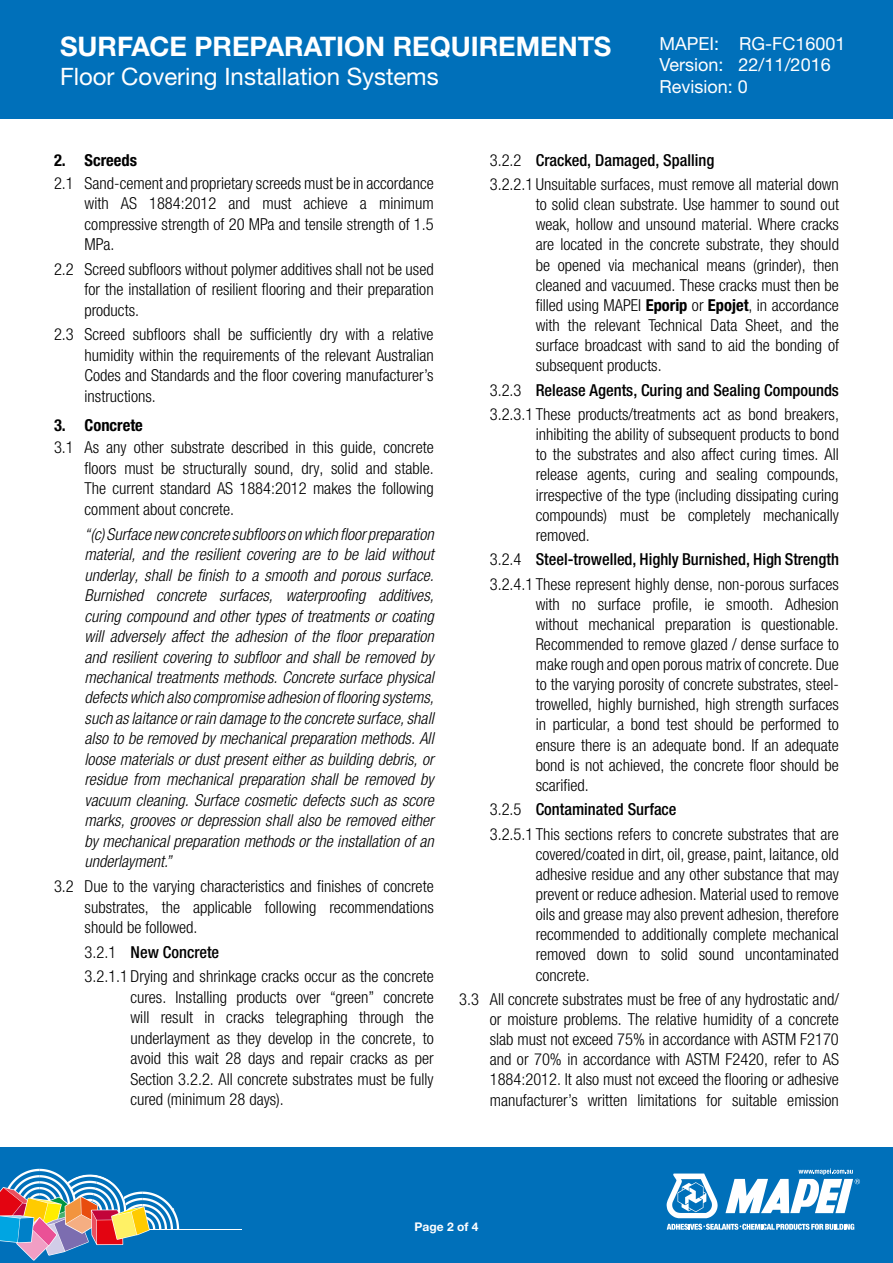
<style>
.page{position:relative;width:893px;height:1263px;background:#fff}
.page>*{position:absolute;margin:0;border:0;box-sizing:border-box;transform-origin:0 0}
.t1{font:700 27px "Helvetica Neue LTW1 G";color:#fff}
.t2{font:24px "Helvetica Neue LTW1 G";color:#fff}
.t3{font:18px/21.6px "Helvetica Neue LTW1 G";color:#fff}
.t4{font:300 condensed 16.5px/20.1px "Helvetica Neue LTW1 G";color:#000;text-align:justify}
.t5{font:italic 300 condensed 16.5px/20.5px "Helvetica Neue LTW1 G";color:#000;text-align:justify}
.t6{font:700 condensed 16.5px "Helvetica Neue LTW1 G";color:#000}
.t7{font:700 12px "Helvetica Neue";color:#fff}
.s1{font-weight:500}
.s2{font-weight:700}
</style>
<div class="page">
<div style="left:0;top:0;width:893px;height:118px;background:#0070ba"></div>
<div style="left:0;top:1147px;width:893px;height:116px;background:#0070ba"></div>
<hr style="left:143px;top:1229px;width:99px;height:1px;background:#fff">
<svg style="left:0;top:1169px;width:179px;height:92px"></svg>
<svg style="left:667px;top:1224px;width:187px;height:6px"></svg>
<svg style="left:667px;top:1173px;width:51px;height:45px"></svg>
<svg style="left:725px;top:1168px;width:135px;height:45px"></svg>
<h1 class="t1" style="left:60px;top:30px;width:553px">SURFACE PREPARATION REQUIREMENTS</h1>
<h2 class="t2" style="left:60px;top:62px;width:380px">Floor Covering Installation Systems</h2>
<p class="t3" style="left:659px;top:32px;width:188px">MAPEI: RG-FC16001<br>Version: 22/11/2016<br>Revision: 0</p>
<p class="t6" style="left:54px;top:150px;width:85px">2. Screeds</p>
<p class="t4" style="left:85px;top:173px;width:351px;line-height:20.5px;text-indent:-31px">2.1 Sand-cement and proprietary screeds must be in accordance with AS 1884:2012 and must achieve a minimum compressive strength of 20 MPa and tensile strength of 1.5<br>MPa.</p>
<p class="t4" style="left:85px;top:259px;width:351px;line-height:20.5px;text-indent:-31px">2.2 Screed subfloors without polymer additives shall not be used for the installation of resilient flooring and their preparation products.</p>
<p class="t4" style="left:85px;top:324px;width:351px;line-height:20.5px;text-indent:-31px">2.3 Screed subfloors shall be sufficiently dry with a relative humidity within the requirements of the relevant Australian Codes and Standards and the floor covering manufacturer’s instructions.</p>
<p class="t6" style="left:54px;top:415px;width:90px">3. Concrete</p>
<p class="t4" style="left:85px;top:437px;width:351px;line-height:20.5px;text-indent:-31px">3.1 As any other substrate described in this guide, concrete floors must be structurally sound, dry, solid and stable.<br>The current standard AS 1884:2012 makes the following comment about concrete.</p>
<p class="t5" style="left:85px;top:524px;width:351px">“(c) Surface new concrete subfloors on which floor preparation material, and the resilient covering are to be laid without underlay, shall be finish to a smooth and porous surface.<br>Burnished concrete surfaces, waterproofing additives, curing compound and other types of treatments or coating will adversely affect the adhesion of the floor preparation and resilient covering to subfloor and shall be removed by mechanical treatments methods. Concrete surface physical defects which also compromise adhesion of flooring systems, such as laitance or rain damage to the concrete surface, shall also to be removed by mechanical preparation methods. All loose materials or dust present either as building debris, or residue from mechanical preparation shall be removed by vacuum cleaning. Surface cosmetic defects such as score marks, grooves or depression shall also be removed either by mechanical preparation methods or the installation of an underlayment.”</p>
<p class="t4" style="left:85px;top:876px;width:351px;line-height:20.5px;text-indent:-31px">3.2 Due to the varying characteristics and finishes of concrete substrates, the applicable following recommendations should be followed.</p>
<p class="t4" style="left:85px;top:940px;width:351px;line-height:24.8px">3.2.1 <span class="s1">New Concrete<br></span>3.2.1.1 Drying and shrinkage cracks occur as the concrete</p>
<p class="t4" style="left:131px;top:987px;width:305px;line-height:20.5px">cures. Installing products over “green” concrete will result in cracks telegraphing through the underlayment as they develop in the concrete, to avoid this wait 28 days and repair cracks as per Section 3.2.2. All concrete substrates must be fully cured (minimum 28 days).</p>
<p class="t4" style="left:490px;top:148px;width:351px;line-height:24.3px">3.2.2 <span class="s1">Cracked, Damaged, Spalling<br></span>3.2.2.1 Unsuitable surfaces, must remove all material down</p>
<p class="t4" style="left:536px;top:194px;width:305px">to solid clean substrate. Use hammer to sound out weak, hollow and unsound material. Where cracks are located in the concrete substrate, they should be opened via mechanical means (grinder), then cleaned and vacuumed. These cracks must then be filled using MAPEI <span class="s2">Eporip</span> or <span class="s2">Epojet</span>, in accordance with the relevant Technical Data Sheet, and the surface broadcast with sand to aid the bonding of subsequent products.</p>
<p class="t4" style="left:490px;top:378px;width:351px;line-height:24.3px">3.2.3 <span class="s1">Release Agents, Curing and Sealing Compounds<br></span>3.2.3.1 These products/treatments act as bond breakers,</p>
<p class="t4" style="left:536px;top:424px;width:305px">inhibiting the ability of subsequent products to bond to the substrates and also affect curing times. All release agents, curing and sealing compounds, irrespective of the type (including dissipating curing compounds) must be completely mechanically removed.</p>
<p class="t4" style="left:490px;top:547px;width:351px;line-height:24.3px">3.2.4 <span class="s1">Steel-trowelled, Highly Burnished, High Strength<br></span>3.2.4.1 These represent highly dense, non-porous surfaces</p>
<p class="t4" style="left:536px;top:594px;width:305px">with no surface profile, ie smooth. Adhesion without mechanical preparation is questionable.<br>Recommended to remove glazed / dense surface to make rough and open porous matrix of concrete. Due to the varying porosity of concrete substrates, steel&shy;trowelled, highly burnished, high strength surfaces in particular, a bond test should be performed to ensure there is an adequate bond. If an adequate bond is not achieved, the concrete floor should be scarified.</p>
<p class="t4" style="left:490px;top:797px;width:351px;line-height:24.3px">3.2.5 <span class="s1">Contaminated Surface<br></span>3.2.5.1 This sections refers to concrete substrates that are</p>
<p class="t4" style="left:536px;top:844px;width:305px">covered/coated in dirt, oil, grease, paint, laitance, old adhesive residue and any other substance that may prevent or reduce adhesion. Material used to remove oils and grease may also prevent adhesion, therefore recommended to additionally complete mechanical removed down to solid sound uncontaminated concrete.</p>
<p class="t4" style="left:490px;top:989px;width:351px;text-indent:-31px">3.3 All concrete substrates must be free of any hydrostatic and/ or moisture problems. The relative humidity of a concrete slab must not exceed 75% in accordance with ASTM F2170 and or 70% in accordance with ASTM F2420, refer to AS 1884:2012. It also must not exceed the flooring or adhesive manufacturer’s written limitations for suitable emission</p>
<p class="t7" style="left:415px;top:1219px;width:65px">Page 2 of 4</p>
</div>
